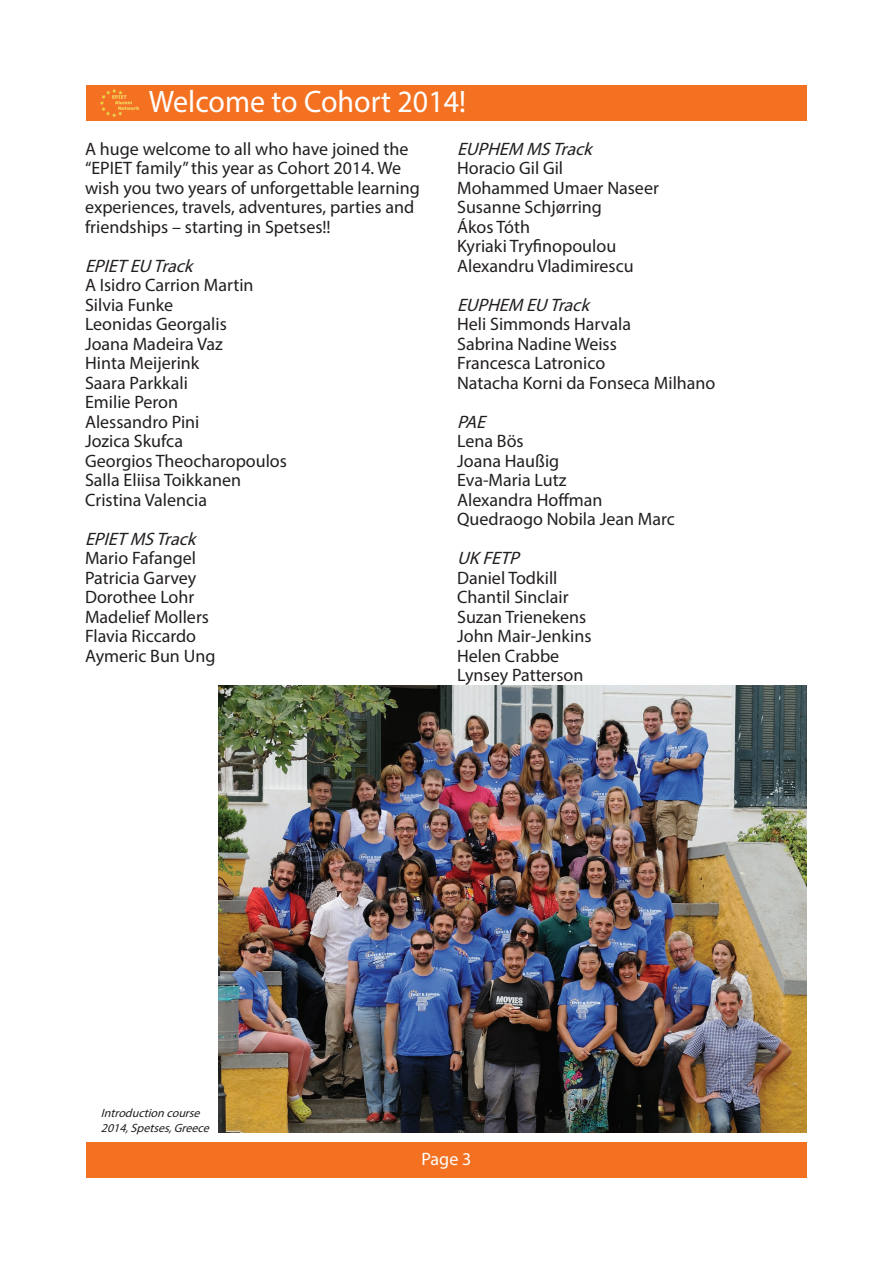
<style>
.page{position:relative;width:893px;height:1263px;background:#fff}
.page>*{position:absolute;margin:0;border:0;box-sizing:border-box;transform-origin:0 0}
.t1{font:31.2px "Myriad Pro";color:#fff;scale:.96 1}
.t2{font:18px/19.5px "Myriad Pro";color:#231f20}
.t3{font:italic 18px "Myriad Pro";color:#231f20}
.t4{font:18px "Myriad Pro";color:#fff}
.t5{font:italic 12px/15px "Myriad Pro";color:#231f20}
</style>
<div class="page">
<div style="left:86px;top:1142px;width:721px;height:36px;background:#f37121"></div>
<div style="left:86px;top:85px;width:721px;height:36px;background:#f37121"></div>
<img style="left:100px;top:89px;width:38px;height:28px">
<img style="left:219px;top:686px;width:588px;height:446px">
<h1 class="t1" style="left:149px;top:82px;width:332px">Welcome to Cohort 2014!</h1>
<p class="t2" style="left:85px;top:139px;width:336px">A huge welcome to all who have joined the “EPIET family” this year as Cohort 2014. We wish you two years of unforgettable learning experiences, travels, adventures, parties and friendships – starting in Spetses!!</p>
<p class="t3" style="left:85px;top:255px;width:115px">EPIETEU Track</p>
<p class="t2" style="left:85px;top:275px;width:203px">A Isidro Carrion Martin<br>Silvia Funke<br>Leonidas Georgalis<br>Joana Madeira Vaz<br>Hinta Meijerink<br>Saara Parkkali<br>Emilie Peron<br>Alessandro Pini<br>Jozica Skufca<br>Georgios Theocharopoulos<br>Salla Eliisa Toikkanen<br>Cristina Valencia</p>
<p class="t3" style="left:85px;top:528px;width:117px">EPIETMSTrack</p>
<p class="t2" style="left:85px;top:548px;width:132px">Mario Fafangel<br>Patricia Garvey<br>Dorothee Lohr<br>Madelief Mollers<br>Flavia Riccardo<br>Aymeric Bun Ung</p>
<p class="t3" style="left:457px;top:138px;width:142px">EUPHEM MSTrack</p>
<p class="t2" style="left:457px;top:158px;width:203px">Horacio Gil Gil<br>Mohammed Umaer Naseer<br>Susanne Schjørring<br>Ákos Tóth<br>Kyriaki Tryfinopoulou<br>Alexandru Vladimirescu</p>
<p class="t3" style="left:457px;top:294px;width:139px">EUPHEM EU Track</p>
<p class="t2" style="left:457px;top:314px;width:260px">Heli Simmonds Harvala<br>Sabrina Nadine Weiss<br>Francesca Latronico<br>Natacha Korni da Fonseca Milhano</p>
<p class="t3" style="left:457px;top:411px;width:35px">PAE</p>
<p class="t2" style="left:457px;top:431px;width:219px">Lena Bös<br>Joana Haußig<br>Eva-Maria Lutz<br>Alexandra Hoffman<br>Quedraogo Nobila Jean Marc</p>
<p class="t3" style="left:457px;top:547px;width:69px">UKFETP</p>
<p class="t2" style="left:457px;top:568px;width:136px">Daniel Todkill<br>Chantil Sinclair<br>Suzan Trienekens<br>John Mair-Jenkins<br>Helen Crabbe<br>Lynsey Patterson</p>
<p class="t5" style="left:101px;top:1105px;width:113px">Introductioncourse<br>2014,Spetses,Greece</p>
<p class="t4" style="left:422px;top:1147px;width:51px">Page 3</p>
</div>
